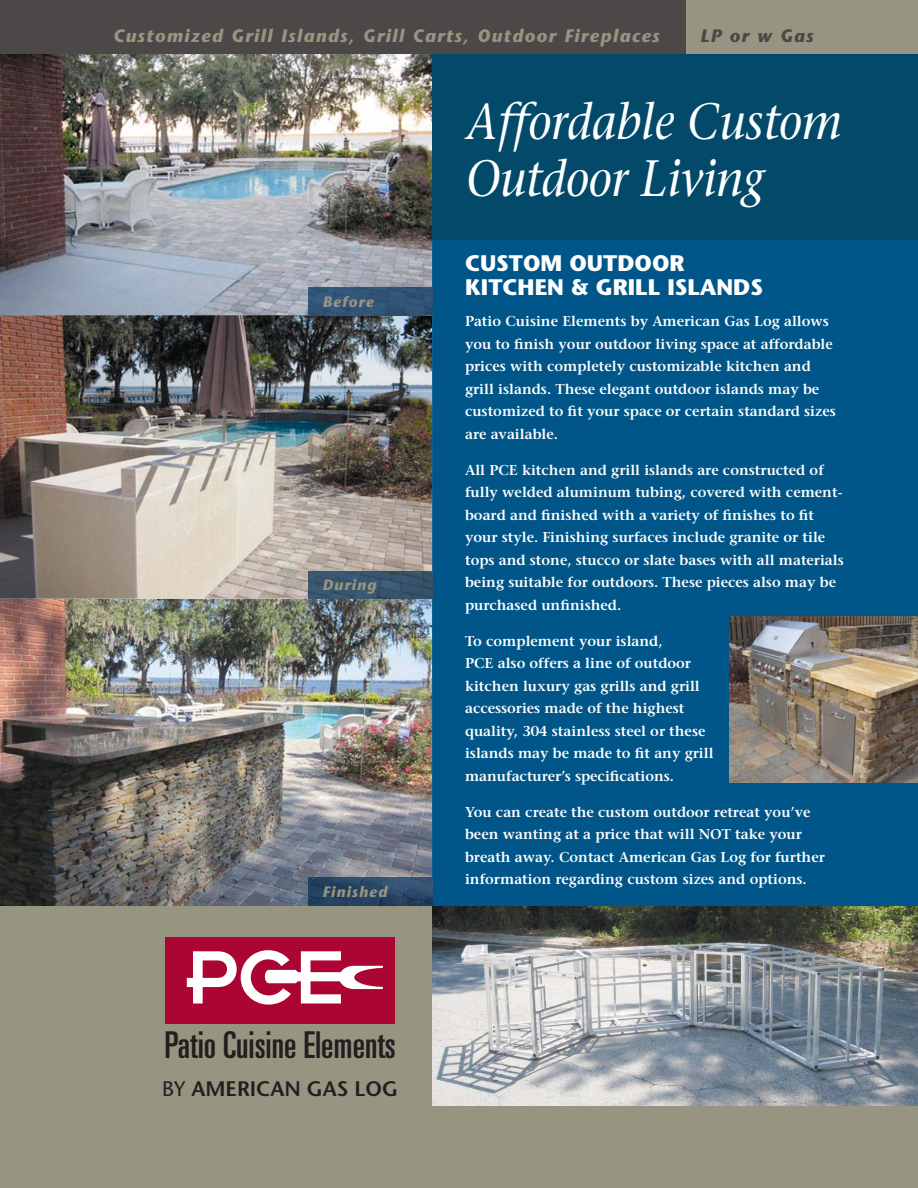
<style>
.page{position:relative;width:918px;height:1188px;background:#fff}
.page>*{position:absolute;margin:0;border:0;box-sizing:border-box;transform-origin:0 0}
.t1{font:italic 51px/57px "Stone Serif";color:#fff;scale:.9 1}
.t2{font:ultra-condensed 37.05px "Univers";color:#231f20}
.t3{font:700 22.5px/24px "Stone Sans";color:#fff}
.t4{font:600 21px "Stone Sans";color:#231f20}
.t5{font:italic 700 18px "Stone Sans";letter-spacing:.075em;color:#979482}
.t6{font:italic 700 18px "Stone Sans";letter-spacing:.075em;color:#4c4847}
.t7{font:italic 700 15px "Stone Sans";letter-spacing:.075em;color:#979482}
.t8{font:600 14.25px/22.5px "Stone Serif";color:#fff}
.s1{font-weight:400}
</style>
<div class="page">
<img style="left:0;top:54px;width:432px;height:852px">
<div style="left:0;top:0;width:687px;height:54px;background:#4c4847"></div>
<div style="left:687px;top:0;width:231px;height:54px;background:#979482"></div>
<div style="left:0;top:906px;width:918px;height:282px;background:#979482"></div>
<div style="left:432px;top:240px;width:486px;height:666px;background:#005689"></div>
<div style="left:432px;top:54px;width:486px;height:186px;background:#03496a"></div>
<img style="left:730px;top:617px;width:188px;height:165px">
<img style="left:432px;top:906px;width:486px;height:200px">
<div style="left:166px;top:937px;width:229px;height:86px;background:#ab0534"></div>
<svg style="left:187px;top:950px;width:196px;height:55px"></svg>
<img style="left:308px;top:288px;width:124px;height:27px">
<img style="left:308px;top:571px;width:124px;height:28px">
<img style="left:308px;top:878px;width:124px;height:27px">
<p class="t5" style="left:113px;top:28px;width:548px">Customized Grill Islands, Grill Carts, Outdoor Fireplaces</p>
<p class="t6" style="left:700px;top:28px;width:115px">LP or w Gas</p>
<p class="t7" style="left:322px;top:296px;width:53px">Before</p>
<p class="t7" style="left:322px;top:579px;width:55px">During</p>
<p class="t7" style="left:322px;top:886px;width:66px">Finished</p>
<h2 class="t2" style="left:164px;top:1032px;width:233px">Patio Cuisine Elements</h2>
<h3 class="t4" style="left:162px;top:1081px;width:238px"><span class="s1">BY</span> AMERICAN GAS LOG</h3>
<h1 class="t1" style="left:467px;top:98px;width:418px">Affordable Custom<br>Outdoor Living</h1>
<h3 class="t3" style="left:465px;top:253px;width:299px">CUSTOM OUTDOOR<br>KITCHEN &amp; GRILL ISLANDS</h3>
<p class="t8" style="left:465px;top:311px;width:372px">Patio Cuisine Elements by American Gas Log allows you to finish your outdoor living space at affordable prices with completely customizable kitchen and grill islands. These elegant outdoor islands may be customized to fit your space or certain standard sizes are available.</p>
<p class="t8" style="left:465px;top:460px;width:380px">All PCE kitchen and grill islands are constructed of fully welded aluminum tubing, covered with cement&shy;board and finished with a variety of finishes to fit your style. Finishing surfaces include granite or tile tops and stone, stucco or slate bases with all materials being suitable for outdoors. These pieces also may be purchased unfinished.</p>
<p class="t8" style="left:465px;top:631px;width:250px">To complement your island,<br>PCE also offers a line of outdoor kitchen luxury gas grills and grill accessories made of the highest quality, 304 stainless steel or these islands may be made to fit any grill manufacturer’s specifications.</p>
<p class="t8" style="left:465px;top:802px;width:361px">You can create the custom outdoor retreat you’ve been wanting at a price that will NOT take your breath away. Contact American Gas Log for further information regarding custom sizes and options.</p>
</div>
